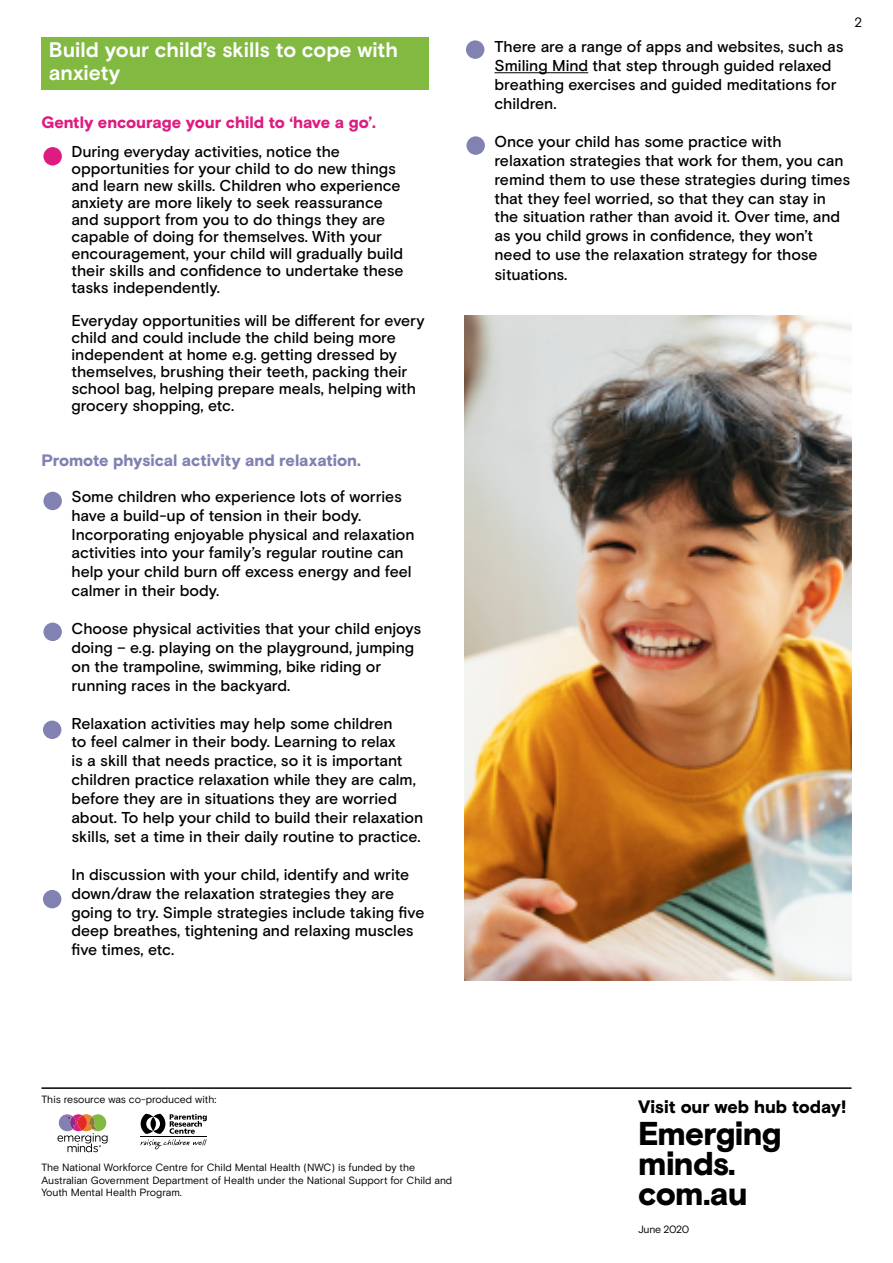
<style>
.page{position:relative;width:893px;height:1263px;background:#fff}
.page>*{position:absolute;margin:0;border:0;box-sizing:border-box;transform-origin:0 0}
.t1{font:900 33px/30px "Basis Grotesque Pro";letter-spacing:-.025em;color:#000}
.t2{font:700 21px/22.6px "Basis Grotesque Pro";color:#fff}
.t3{font:900 18px "Basis Grotesque Pro";letter-spacing:-.005em;color:#000}
.t4{font:900 16.5px "Basis Grotesque Pro";letter-spacing:-.005em;color:#8181b2}
.t5{font:900 16.5px "Basis Grotesque Pro";letter-spacing:-.005em;color:#de1b81}
.t6{font:500 15.75px/18.9px "Basis Grotesque Pro";letter-spacing:-.005em;color:#000}
.t7{font:13.5px "Basis Grotesque Pro";color:#000}
.t8{font:10.5px/12.6px "Basis Grotesque Pro";letter-spacing:-.01em;color:#000}
.t9{font:10.5px "Basis Grotesque Pro";letter-spacing:-.035em;color:#000}
</style>
<div class="page">
<hr style="left:41px;top:1087px;width:810px;height:2px;background:#000">
<svg style="left:140px;top:1114px;width:67px;height:35px"></svg>
<hr style="left:141px;top:1136px;width:66px;height:1px;background:#000">
<svg style="left:57px;top:1114px;width:51px;height:38px"></svg>
<div style="left:41px;top:37px;width:387px;height:53px;background:#82b941"></div>
<hr style="left:494px;top:72px;width:94px;height:1px;background:#000">
<div style="left:43px;top:492px;width:19px;height:18px;background:#8181b2;border-radius:50%"></div>
<div style="left:43px;top:623px;width:19px;height:18px;background:#8181b2;border-radius:50%"></div>
<div style="left:43px;top:720px;width:18px;height:19px;background:#8181b2;border-radius:50%"></div>
<div style="left:43px;top:890px;width:18px;height:18px;background:#8181b2;border-radius:50%"></div>
<div style="left:466px;top:40px;width:18px;height:19px;background:#8181b2;border-radius:50%"></div>
<div style="left:466px;top:136px;width:19px;height:19px;background:#8181b2;border-radius:50%"></div>
<div style="left:43px;top:147px;width:19px;height:18px;background:#de1b81;border-radius:50%"></div>
<img style="left:464px;top:315px;width:387px;height:665px">
<h2 class="t2" style="left:49px;top:39px;width:351px">Build your child’s skills to cope with anxiety</h2>
<p class="t5" style="left:41px;top:112px;width:336px">Gently encourage your child to ‘have a go’.</p>
<p class="t6" style="left:71px;top:143px;width:334px;line-height:17px">During everyday activities, notice the opportunities for your child to do new things and learn new skills. Children who experience anxiety are more likely to seek reassurance and support from you to do things they are capable of doing for themselves. With your encouragement, your child will gradually build their skills and confidence to undertake these tasks independently.</p>
<p class="t6" style="left:71px;top:313px;width:355px;line-height:17px">Everyday opportunities will be different for every child and could include the child being more independent at home e.g. getting dressed by themselves, brushing their teeth, packing their school bag, helping prepare meals, helping with grocery shopping, etc.</p>
<p class="t4" style="left:41px;top:451px;width:321px">Promote physical activity and relaxation.</p>
<p class="t6" style="left:71px;top:487px;width:345px">Some children who experience lots of worries have a build-up of tension in their body.<br>Incorporating enjoyable physical and relaxation activities into your family’s regular routine can help your child burn off excess energy and feel calmer in their body.</p>
<p class="t6" style="left:71px;top:620px;width:351px">Choose physical activities that your child enjoys doing – e.g. playing on the playground, jumping on the trampoline, swimming, bike riding or running races in the backyard.</p>
<p class="t6" style="left:71px;top:714px;width:353px">Relaxation activities may help some children<br>to feel calmer in their body. Learning to relax<br>is a skill that needs practice, so it is important children practice relaxation while they are calm, before they are in situations they are worried about. To help your child to build their relaxation skills, set a time in their daily routine to practice.</p>
<p class="t6" style="left:71px;top:865px;width:354px">In discussion with your child, identify and write down/draw the relaxation strategies they are going to try. Simple strategies include taking five deep breathes, tightening and relaxing muscles five times, etc.</p>
<p class="t7" style="left:854px;top:15px;width:9px">2</p>
<p class="t6" style="left:494px;top:38px;width:350px">There are a range of apps and websites, such as Smiling Mind that step through guided relaxed breathing exercises and guided meditations for children.</p>
<p class="t6" style="left:494px;top:132px;width:357px">Once your child has some practice with relaxation strategies that work for them, you can remind them to use these strategies during times that they feel worried, so that they can stay in the situation rather than avoid it. Over time, and as you child grows in confidence, they won’t need to use the relaxation strategy for those situations.</p>
<p class="t8" style="left:41px;top:1093px;width:176px">This resource was co-produced with:</p>
<p class="t8" style="left:41px;top:1161px;width:412px">The National Workforce Centre for Child Mental Health (NWC) is funded by the<br>Australian Government Department of Health under the National Support for Child and<br>Youth Mental Health Program.</p>
<p class="t3" style="left:638px;top:1096px;width:210px">Visit our web hub today!</p>
<h1 class="t1" style="left:638px;top:1120px;width:145px">Emerging minds. com.au</h1>
<p class="t9" style="left:638px;top:1223px;width:53px">June 2020</p>
</div>
